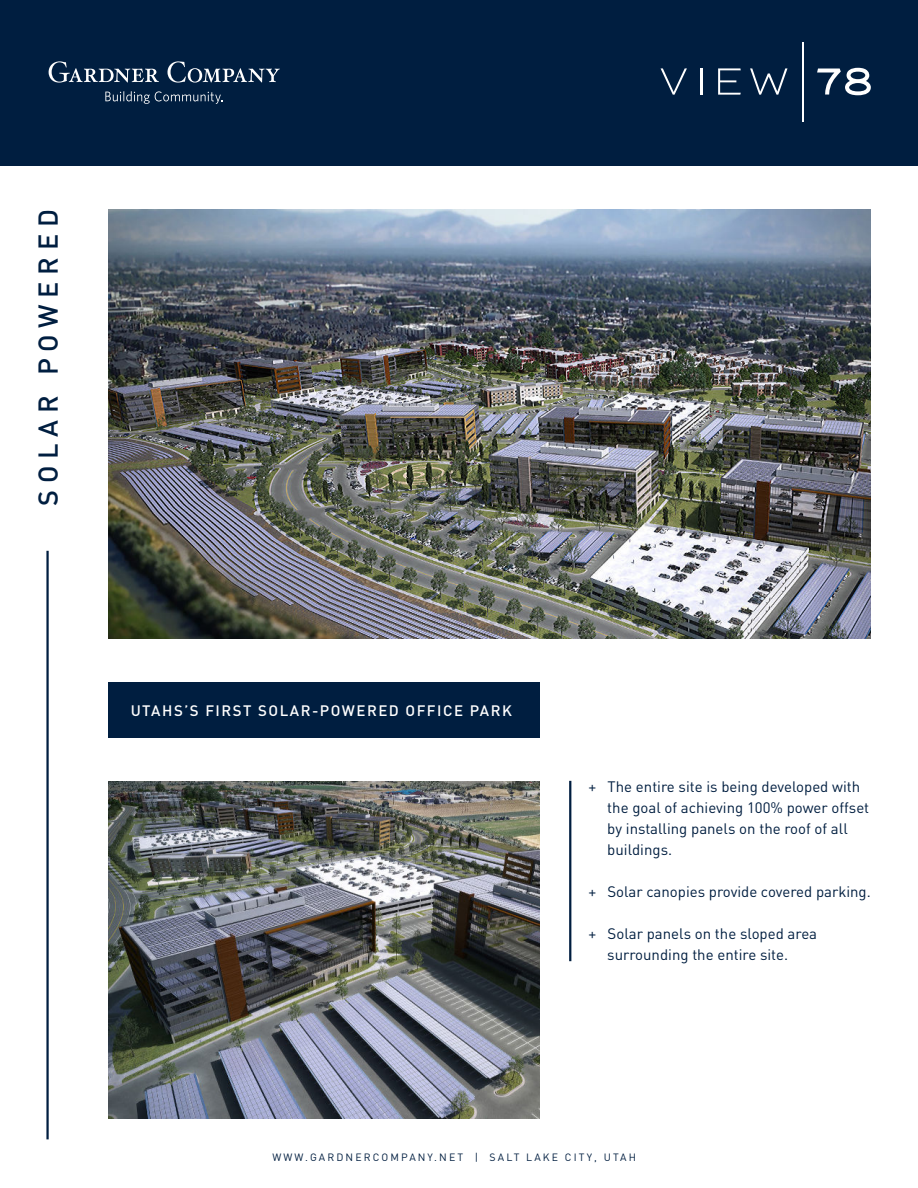
<style>
.page{position:relative;width:918px;height:1188px;background:#fff}
.page>*{position:absolute;margin:0;border:0;box-sizing:border-box;transform-origin:0 0}
.t1{font:500 27px "DIN";letter-spacing:.25em;color:#001e40}
.t2{font:15px/21px "DIN";color:#001e40}
.t3{font:500 15px "DIN";letter-spacing:.1em;color:#fff}
.t4{font:10.5px "DIN";letter-spacing:.2em;color:#001e40}
</style>
<div class="page">
<div style="left:0;top:0;width:918px;height:165px;background:#001e40"></div>
<hr style="left:46px;top:551px;width:3px;height:588px;background:#001e40">
<hr style="left:802px;top:42px;width:2px;height:79px;background:#fff">
<svg style="left:661px;top:68px;width:26px;height:27px"></svg>
<hr style="left:701px;top:68px;width:2px;height:27px;background:#fff">
<svg style="left:718px;top:68px;width:23px;height:27px"></svg>
<svg style="left:750px;top:68px;width:37px;height:27px"></svg>
<svg style="left:817px;top:68px;width:54px;height:27px"></svg>
<svg style="left:49px;top:61px;width:110px;height:22px"></svg>
<svg style="left:168px;top:61px;width:112px;height:22px"></svg>
<svg style="left:105px;top:91px;width:118px;height:13px"></svg>
<div style="left:108px;top:683px;width:432px;height:55px;background:#001e40"></div>
<hr style="left:569px;top:781px;width:2px;height:180px;background:#001e40">
<img style="left:108px;top:209px;width:763px;height:430px">
<img style="left:108px;top:781px;width:432px;height:338px">
<h1 class="t1" style="left:33px;top:506px;width:298px;rotate:-90deg">SOLAR POWERED</h1>
<p class="t3" style="left:131px;top:702px;width:383px">UTAHS’S FIRST SOLAR-POWERED OFFICE PARK</p>
<p class="t2" style="left:607px;top:777px;width:264px;text-indent:-19px">+ The entire site is being developed with the goal of achieving 100% power offset by installing panels on the roof of all buildings.</p>
<p class="t2" style="left:589px;top:882px;width:284px">+ Solar canopies provide covered parking.</p>
<p class="t2" style="left:607px;top:924px;width:211px;text-indent:-19px">+ Solar panels on the sloped area surrounding the entire site.</p>
<p class="t4" style="left:273px;top:1153px;width:365px">WWW.GARDNERCOMPANY.NET | SALT LAKE CITY, UTAH</p>
</div>
